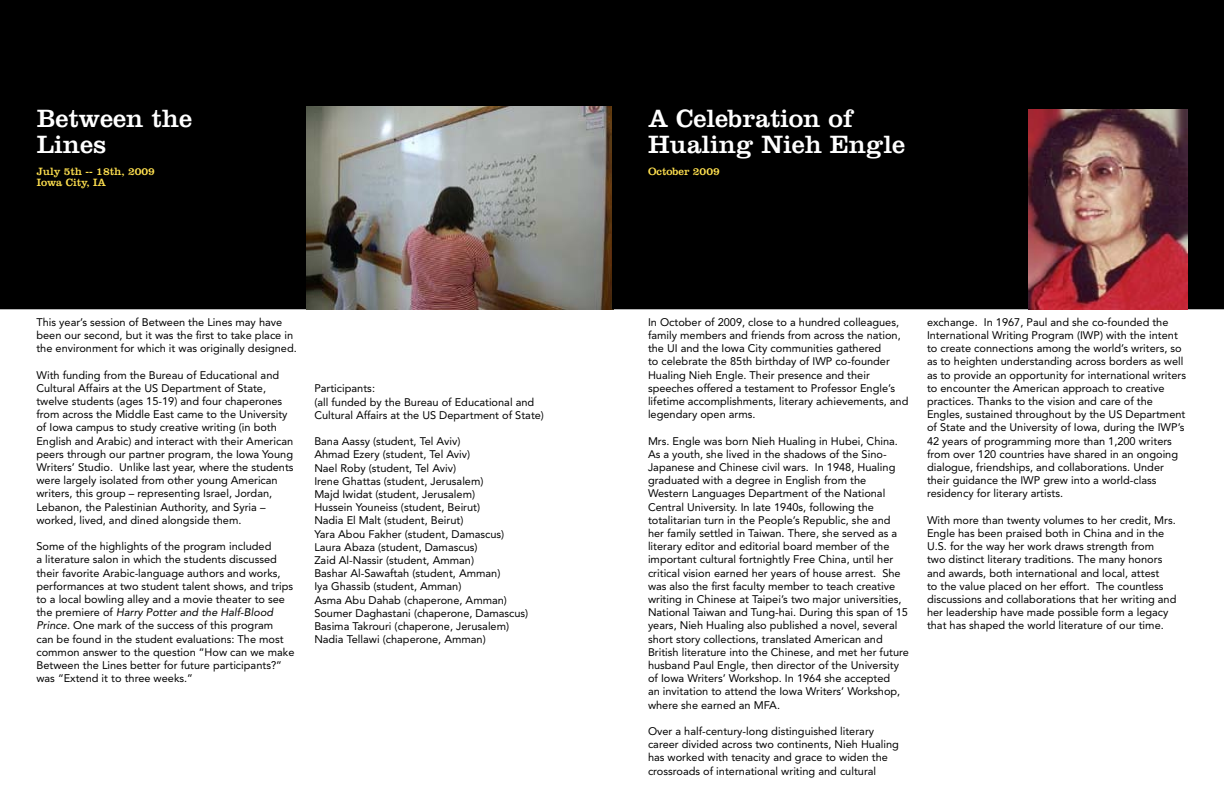
<style>
.page{position:relative;width:1224px;height:792px;background:#fff}
.page>*{position:absolute;margin:0;border:0;box-sizing:border-box;transform-origin:0 0}
.t1{font:26px/26px "Clarendon LT Std";color:#fff}
.t2{font:11px/13.2px "Avenir LT Std";color:#000}
.t3{font:11px/11px "Clarendon LT Std";color:#ffe14f}
.s1{font-style:italic}
</style>
<div class="page">
<div style="left:0;top:0;width:613px;height:309px;background:#000"></div>
<img style="left:306px;top:106px;width:306px;height:203px">
<div style="left:612px;top:0;width:612px;height:309px;background:#000"></div>
<img style="left:1029px;top:110px;width:159px;height:199px">
<h1 class="t1" style="left:37px;top:106px;width:157px">Between the<br>Lines</h1>
<p class="t3" style="left:37px;top:166px;width:120px">July 5th -- 18th, 2009<br>Iowa City, IA</p>
<p class="t2" style="left:36px;top:315px;width:262px">This year’s session of Between the Lines may have been our second, but it was the first to take place in the environment for which it was originally designed.</p>
<p class="t2" style="left:36px;top:368px;width:259px">With funding from the Bureau of Educational and Cultural Affairs at the US Department of State, twelve students (ages 15-19) and four chaperones from across the Middle East came to the University of Iowa campus to study creative writing (in both English and Arabic) and interact with their American peers through our partner program, the Iowa Young Writers’ Studio. Unlike last year, where the students were largely isolated from other young American writers, this group – representing Israel, Jordan, Lebanon, the Palestinian Authority, and Syria – worked, lived, and dined alongside them.</p>
<p class="t2" style="left:36px;top:540px;width:260px">Some of the highlights of the program included<br>a literature salon in which the students discussed their favorite Arabic-language authors and works, performances at two student talent shows, and trips to a local bowling alley and a movie theater to see the premiere of <span class="s1">Harry Potter and the Half-Blood Prince</span>. One mark of the success of this program<br>can be found in the student evaluations: The most common answer to the question “How can we make Between the Lines better for future participants?” was “Extend it to three weeks.”</p>
<p class="t2" style="left:314px;top:382px;width:231px">Participants:<br>(all funded by the Bureau of Educational and<br>Cultural Affairs at the US Department of State)</p>
<p class="t2" style="left:314px;top:435px;width:216px">Bana Aassy (student, Tel Aviv)<br>Ahmad Ezery (student, Tel Aviv)<br>Nael Roby (student, Tel Aviv)<br>Irene Ghattas (student, Jerusalem)<br>Majd Iwidat (student, Jerusalem)<br>Hussein Youneiss (student, Beirut)<br>Nadia El Malt (student, Beirut)<br>Yara Abou Fakher (student, Damascus)<br>Laura Abaza (student, Damascus)<br>Zaid Al-Nassir (student, Amman)<br>Bashar Al-Sawaftah (student, Amman)<br>Iya Ghassib (student, Amman)<br>Asma Abu Dahab (chaperone, Amman)<br>Soumer Daghastani (chaperone, Damascus)<br>Basima Takrouri (chaperone, Jerusalem)<br>Nadia Tellawi (chaperone, Amman)</p>
<h1 class="t1" style="left:648px;top:106px;width:259px">A Celebration of<br>Hualing Nieh Engle</h1>
<p class="t3" style="left:648px;top:166px;width:73px">October 2009</p>
<p class="t2" style="left:648px;top:315px;width:262px">In October of 2009, close to a hundred colleagues, family members and friends from across the nation, the UI and the Iowa City communities gathered<br>to celebrate the 85th birthday of IWP co-founder Hualing Nieh Engle. Their presence and their speeches offered a testament to Professor Engle’s lifetime accomplishments, literary achievements, and legendary open arms.</p>
<p class="t2" style="left:648px;top:434px;width:262px">Mrs. Engle was born Nieh Hualing in Hubei, China.<br>As a youth, she lived in the shadows of the Sino-Japanese and Chinese civil wars. In 1948, Hualing graduated with a degree in English from the Western Languages Department of the National Central University. In late 1940s, following the totalitarian turn in the People’s Republic, she and her family settled in Taiwan. There, she served as a literary editor and editorial board member of the important cultural fortnightly Free China, until her critical vision earned her years of house arrest. She was also the first faculty member to teach creative writing in Chinese at Taipei’s two major universities, National Taiwan and Tung-hai. During this span of 15 years, Nieh Hualing also published a novel, several short story collections, translated American and British literature into the Chinese, and met her future husband Paul Engle, then director of the University of Iowa Writers’ Workshop. In 1964 she accepted<br>an invitation to attend the Iowa Writers’ Workshop, where she earned an MFA.</p>
<p class="t2" style="left:648px;top:725px;width:252px">Over a half-century-long distinguished literary career divided across two continents, Nieh Hualing has worked with tenacity and grace to widen the crossroads of international writing and cultural</p>
<p class="t2" style="left:927px;top:315px;width:261px">exchange. In 1967, Paul and she co-founded the International Writing Program (IWP) with the intent to create connections among the world’s writers, so as to heighten understanding across borders as well as to provide an opportunity for international writers to encounter the American approach to creative practices. Thanks to the vision and care of the Engles, sustained throughout by the US Department of State and the University of Iowa, during the IWP’s 42 years of programming more than 1,200 writers from over 120 countries have shared in an ongoing dialogue, friendships, and collaborations. Under their guidance the IWP grew into a world-class residency for literary artists.</p>
<p class="t2" style="left:927px;top:513px;width:251px">With more than twenty volumes to her credit, Mrs.<br>Engle has been praised both in China and in the U.S. for the way her work draws strength from<br>two distinct literary traditions. The many honors and awards, both international and local, attest<br>to the value placed on her effort. The countless discussions and collaborations that her writing and her leadership have made possible form a legacy that has shaped the world literature of our time.</p>
</div>
